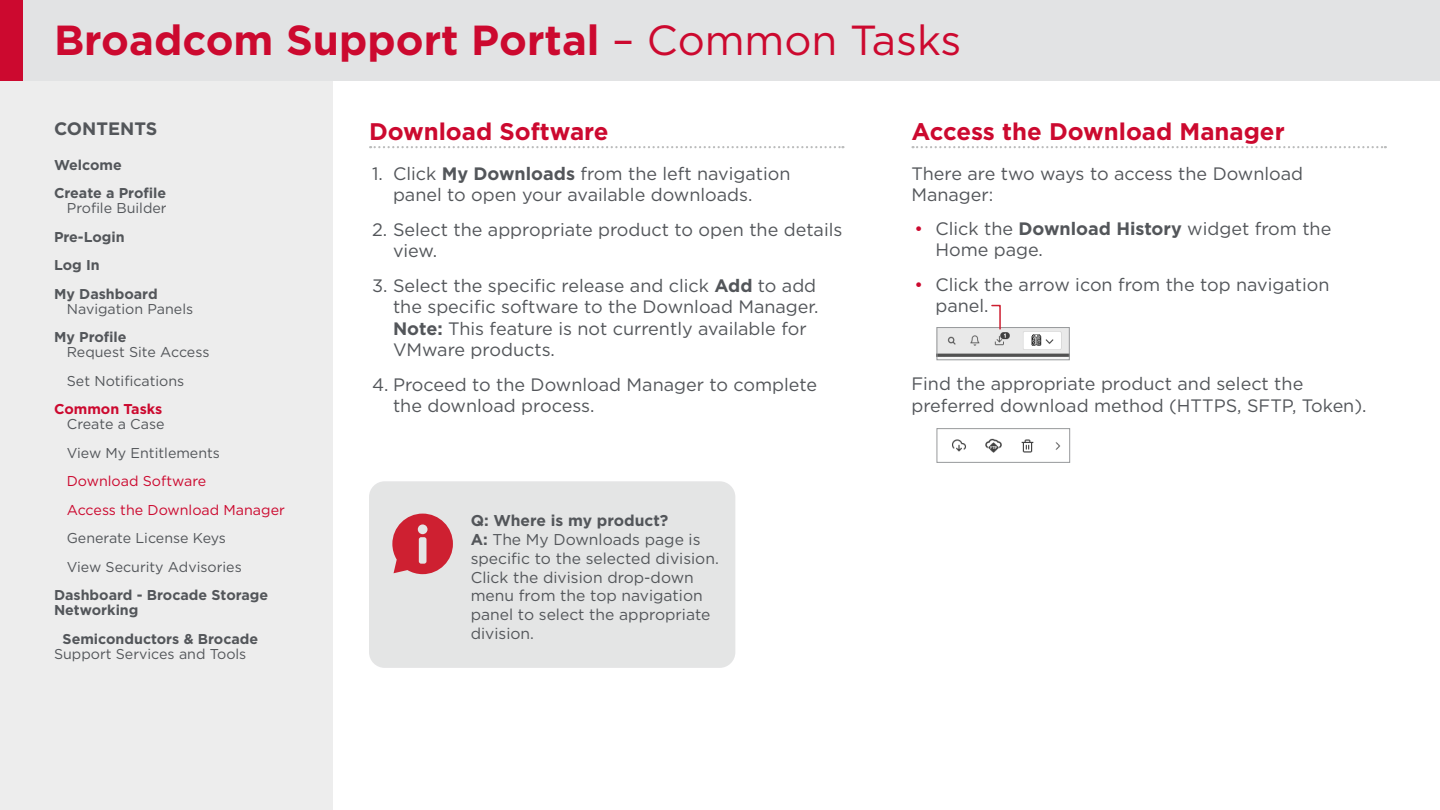
<style>
.page{position:relative;width:1440px;height:810px;background:#fff}
.page>*{position:absolute;margin:0;border:0;box-sizing:border-box;transform-origin:0 0}
.Lead-In_Heading{font:700 42px "Gotham";color:#cc092f}
.Body_Text_Head_16pt_Underline{font:700 24px "Gotham";color:#cc092f}
.Body_Text_12{font:18px/21.6px "Gotham";color:#53565a}
.TOC_HEADER{font:700 18px "Gotham";color:#53565a}
.Body_Text_12-2{font:15.6px/18.8px "Gotham";color:#53565a}
.TOC_BODY{font:14.25px/15px "Gotham";color:#53565a}
.TOC_BODY-2{font:700 14.25px/15px "Gotham";color:#53565a;text-align:right}
.TOC_BODY-3{font:14.25px "Gotham";color:#cc092f}
.TOC_BODY-4{font:700 14.25px/15px "Gotham";color:#cc092f;text-align:right}
.s1{font-weight:400}
.s2{font-weight:700}
.s3{font-weight:400;color:#53565a}
.s4{color:#cc092f}
</style>
<div class="page">
<div style="left:0;top:81px;width:333px;height:729px;background:#ededed"></div>
<div style="left:0;top:0;width:1440px;height:81px;background:#e2e3e4"></div>
<div style="left:0;top:0;width:22px;height:81px;background:#cc092f"></div>
<svg style="left:370px;top:146px;width:473px;height:2px"></svg>
<svg style="left:913px;top:146px;width:473px;height:2px"></svg>
<div style="left:369px;top:481px;width:366px;height:187px;background:#e4e5e5;border-radius:16px"></div>
<svg style="left:392px;top:514px;width:61px;height:60px"></svg>
<img style="left:939px;top:329px;width:129px;height:28px">
<div style="left:937px;top:327px;width:133px;height:33px;border:1px solid #97999b"></div>
<img style="left:952px;top:438px;width:109px;height:15px">
<div style="left:937px;top:428px;width:133px;height:35px;border:1px solid #97999b"></div>
<svg style="left:990px;top:304px;width:12px;height:26px"></svg>
<p class="Lead-In_Heading" style="left:54px;top:12px;width:909px">Broadcom Support Portal <span class="s1">– Common Tasks</span></p>
<p class="TOC_HEADER" style="left:54px;top:117px;width:105px">CONTENTS</p>
<p class="TOC_BODY-2" style="left:54px;top:157px;width:69px">Welcome</p>
<p class="TOC_BODY-2" style="left:54px;top:186px;width:114px">Create a Profile<br><span class="s1">Profile Builder</span></p>
<p class="TOC_BODY-2" style="left:54px;top:229px;width:72px">Pre-Login</p>
<p class="TOC_BODY-2" style="left:54px;top:258px;width:47px">Log In</p>
<p class="TOC_BODY" style="left:67px;top:286px;width:128px;text-indent:-13px"><span class="s2">My Dashboard<br></span>Navigation Panels</p>
<p class="TOC_BODY" style="left:67px;top:329px;width:144px;text-indent:-13px"><span class="s2">My Profile<br></span>Request Site Access</p>
<p class="TOC_BODY" style="left:67px;top:373px;width:119px">Set Notifications</p>
<p class="TOC_BODY-4" style="left:54px;top:402px;width:112px">Common Tasks<br><span class="s3">Create a Case</span></p>
<p class="TOC_BODY" style="left:67px;top:445px;width:155px">View My Entitlements</p>
<p class="TOC_BODY-3" style="left:67px;top:472px;width:141px">Download Software</p>
<p class="TOC_BODY-3" style="left:67px;top:501px;width:220px">Access the Download Manager</p>
<p class="TOC_BODY" style="left:67px;top:530px;width:161px">Generate License Keys</p>
<p class="TOC_BODY" style="left:67px;top:559px;width:176px">View Security Advisories</p>
<p class="TOC_BODY-2" style="left:54px;top:588px;width:216px;text-align:left">Dashboard - Brocade Storage<br>Networking</p>
<p class="TOC_BODY" style="left:54px;top:631px;width:206px;text-indent:9px"><span class="s2">Semiconductors &amp; Brocade<br></span>Support Services and Tools</p>
<p class="Body_Text_Head_16pt_Underline" style="left:369px;top:116px;width:241px">Download Software</p>
<p class="Body_Text_12" style="left:393px;top:162px;width:399px;text-indent:-21px">1. Click <span class="s2">My Downloads</span> from the left navigation panel to open your available downloads.</p>
<p class="Body_Text_12" style="left:393px;top:218px;width:451px;text-indent:-21px">2. Select the appropriate product to open the details view.</p>
<p class="Body_Text_12" style="left:393px;top:274px;width:427px;text-indent:-21px">3. Select the specific release and click <span class="s2">Add</span> to add the specific software to the Download Manager.<br><span class="s2">Note:</span> This feature is not currently available for VMware products.</p>
<p class="Body_Text_12" style="left:393px;top:373px;width:426px;text-indent:-21px">4. Proceed to the Download Manager to complete the download process.</p>
<p class="Body_Text_12-2" style="left:471px;top:511px;width:250px"><span class="s2">Q: Where is my product?<br>A:</span> The My Downloads page is specific to the selected division.<br>Click the division drop-down menu from the top navigation panel to select the appropriate division.</p>
<p class="Body_Text_Head_16pt_Underline" style="left:911px;top:116px;width:375px">Access the Download Manager</p>
<p class="Body_Text_12" style="left:911px;top:162px;width:393px">There are two ways to access the Download<br>Manager:</p>
<p class="Body_Text_12" style="left:935px;top:217px;width:397px;text-indent:-21px"><span class="s4">•</span> Click the <span class="s2">Download History</span> widget from the<br>Home page.</p>
<p class="Body_Text_12" style="left:935px;top:273px;width:396px;text-indent:-21px"><span class="s4">•</span> Click the arrow icon from the top navigation panel.</p>
<p class="Body_Text_12" style="left:911px;top:372px;width:457px">Find the appropriate product and select the preferred download method (HTTPS, SFTP, Token).</p>
</div>
